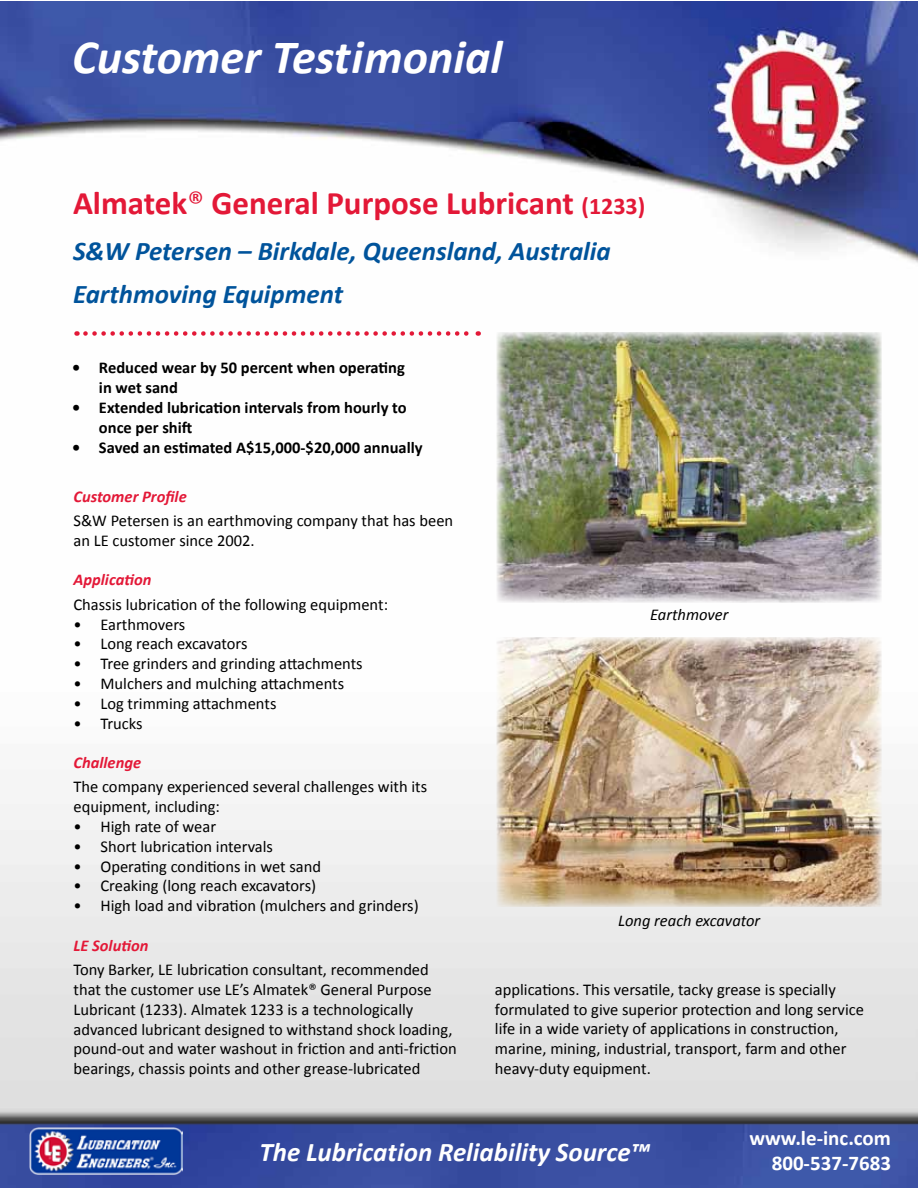
<style>
.page{position:relative;width:918px;height:1188px;background:#fff}
.page>*{position:absolute;margin:0;border:0;box-sizing:border-box;transform-origin:0 0}
.t1{font:italic 700 48px "Calibri";color:#fff}
.t2{font:700 33px "Calibri";color:#e31837}
.t3{font:italic 700 27px/42.9px "Calibri";color:#00539b}
.t4{font:italic 700 27px "Calibri";color:#fff}
.t5{font:700 21px/25.2px "Calibri";color:#fff;text-align:right}
.t6{font:16.5px/19.8px "Calibri";color:#000}
.t7{font:700 16.5px/19.8px "Calibri";color:#000}
.t8{font:italic 700 16.5px "Calibri";color:#e31837}
.t9{font:italic 16.5px "Calibri";color:#000}
.s1{font-weight:400}
.s2{font-size:24px}
</style>
<div class="page">
<img style="left:1px;top:1px;width:917px;height:1187px">
<svg style="left:85px;top:331px;width:394px;height:5px"></svg>
<img style="left:28px;top:1125px;width:154px;height:50px">
<img style="left:496px;top:332px;width:386px;height:270px">
<img style="left:496px;top:637px;width:386px;height:270px">
<h1 class="t1" style="left:72px;top:27px;width:432px">Customer Testimonial</h1>
<h2 class="t2" style="left:73px;top:182px;width:574px">Almatek<span class="s1">®</span> General Purpose Lubricant <span class="s2">(1233)</span></h2>
<h3 class="t3" style="left:73px;top:230px;width:539px">S&amp;W Petersen – Birkdale, Queensland, Australia<br>Earthmoving Equipment</h3>
<p class="t7" style="left:99px;top:358px;width:307px;text-indent:-27px">• Reduced wear by 50 percent when operating in wet sand</p>
<p class="t7" style="left:99px;top:398px;width:309px;text-indent:-27px">• Extended lubrication intervals from hourly to once per shift</p>
<p class="t7" style="left:72px;top:437px;width:352px">• Saved an estimated A$15,000-$20,000 annually</p>
<p class="t8" style="left:74px;top:486px;width:115px">Customer Profile</p>
<p class="t6" style="left:74px;top:511px;width:381px">S&amp;W Petersen is an earthmoving company that has been an LE customer since 2002.</p>
<p class="t8" style="left:74px;top:569px;width:79px">Application</p>
<p class="t6" style="left:74px;top:594px;width:316px">Chassis lubrication of the following equipment:</p>
<p class="t6" style="left:74px;top:614px;width:113px">• Earthmovers</p>
<p class="t6" style="left:74px;top:634px;width:175px">• Long reach excavators</p>
<p class="t6" style="left:74px;top:654px;width:291px">• Tree grinders and grinding attachments</p>
<p class="t6" style="left:74px;top:674px;width:272px">• Mulchers and mulching attachments</p>
<p class="t6" style="left:74px;top:693px;width:204px">• Log trimming attachments</p>
<p class="t6" style="left:74px;top:713px;width:71px">• Trucks</p>
<p class="t8" style="left:74px;top:752px;width:69px">Challenge</p>
<p class="t6" style="left:74px;top:777px;width:355px">The company experienced several challenges with its equipment, including:</p>
<p class="t6" style="left:74px;top:817px;width:144px">• High rate of wear</p>
<p class="t6" style="left:74px;top:837px;width:201px">• Short lubrication intervals</p>
<p class="t6" style="left:74px;top:856px;width:249px">• Operating conditions in wet sand</p>
<p class="t6" style="left:74px;top:876px;width:244px">• Creaking (long reach excavators)</p>
<p class="t6" style="left:74px;top:896px;width:347px">• High load and vibration (mulchers and grinders)</p>
<p class="t8" style="left:74px;top:935px;width:76px">LE Solution</p>
<p class="t6" style="left:74px;top:960px;width:385px">Tony Barker, LE lubrication consultant, recommended that the customer use LE’s Almatek® General Purpose Lubricant (1233). Almatek 1233 is a technologically advanced lubricant designed to withstand shock loading, pound-out and water washout in friction and anti-friction bearings, chassis points and other grease-lubricated</p>
<p class="t9" style="left:650px;top:603px;width:80px">Earthmover</p>
<p class="t9" style="left:618px;top:909px;width:144px">Long reach excavator</p>
<p class="t6" style="left:495px;top:979px;width:371px">applications. This versatile, tacky grease is specially formulated to give superior protection and long service life in a wide variety of applications in construction, marine, mining, industrial, transport, farm and other heavy-duty equipment.</p>
<h3 class="t4" style="left:260px;top:1135px;width:392px">The Lubrication Reliability Source™</h3>
<p class="t5" style="left:749px;top:1125px;width:143px">www.le-inc.com<br>800-537-7683</p>
</div>
